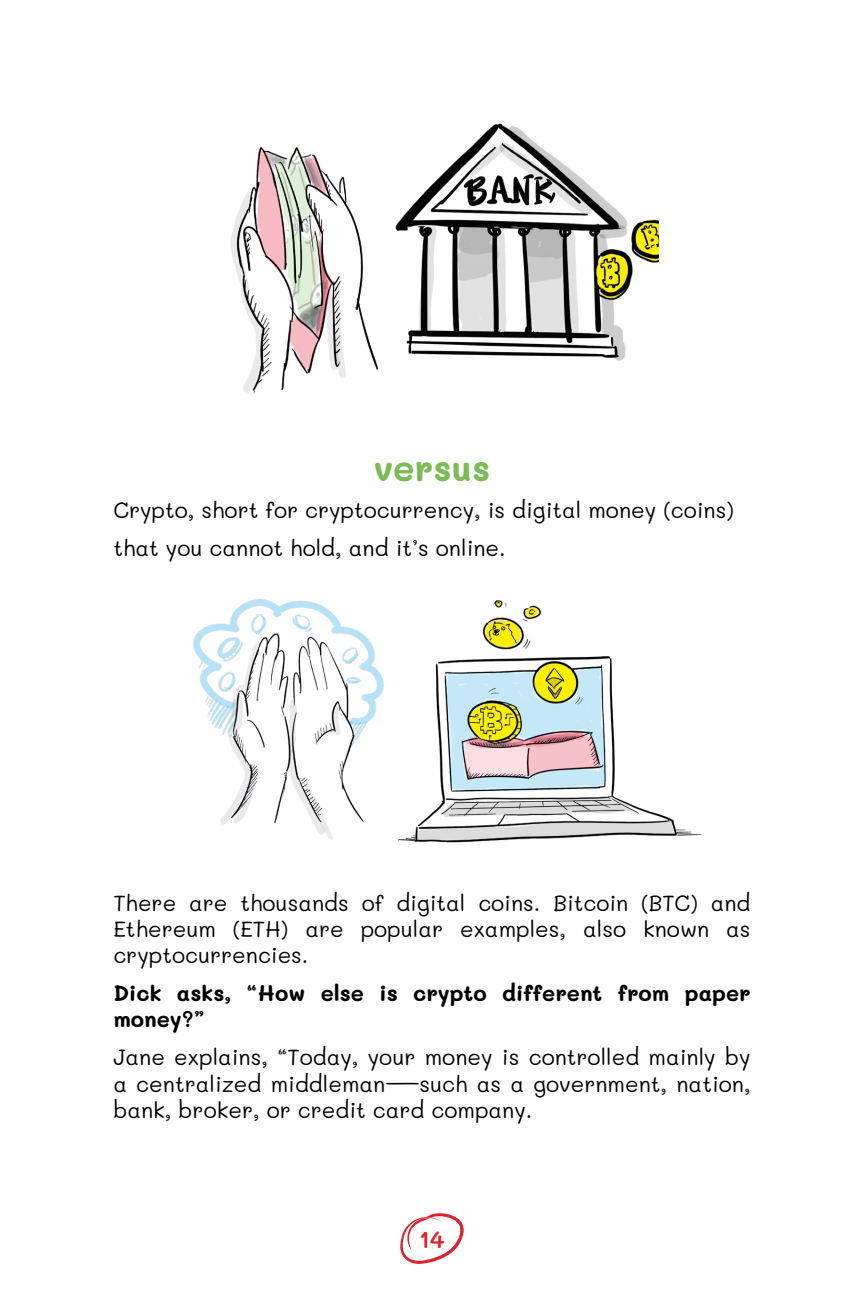
<style>
.page{position:relative;width:864px;height:1296px;background:#fff}
.page>*{position:absolute;margin:0;border:0;box-sizing:border-box;transform-origin:0 0}
.t1{font:700 36px "Mali";color:#7abb54}
.t2{font:600 24px "Mali";color:#dd212e}
.t3{font:22px/26.4px "Mali";color:#000;text-align:justify}
.t4{font:700 22px/26.4px "Mali";color:#000}
</style>
<div class="page">
<svg style="left:400px;top:1213px;width:64px;height:51px"></svg>
<img style="left:193px;top:599px;width:509px;height:244px">
<img style="left:230px;top:147px;width:149px;height:246px">
<img style="left:395px;top:123px;width:264px;height:238px">
<h1 class="t1" style="left:374px;top:447px;width:118px">versus</h1>
<p class="t3" style="left:113px;top:492px;width:622px;line-height:37.8px">Crypto, short for cryptocurrency, is digital money (coins) that you cannot hold, and it’s online.</p>
<p class="t3" style="left:113px;top:890px;width:639px">There are thousands of digital coins. Bitcoin (BTC) and Ethereum (ETH) are popular examples, also known as cryptocurrencies.</p>
<p class="t4" style="left:113px;top:980px;width:639px">Dick asks, “How else is crypto different from paper money?”</p>
<p class="t3" style="left:113px;top:1044px;width:639px">Jane explains, “Today, your money is controlled mainly by a centralized middleman—such as a government, nation, bank, broker, or credit card company.</p>
<p class="t2" style="left:419px;top:1226px;width:27px">14</p>
</div>
